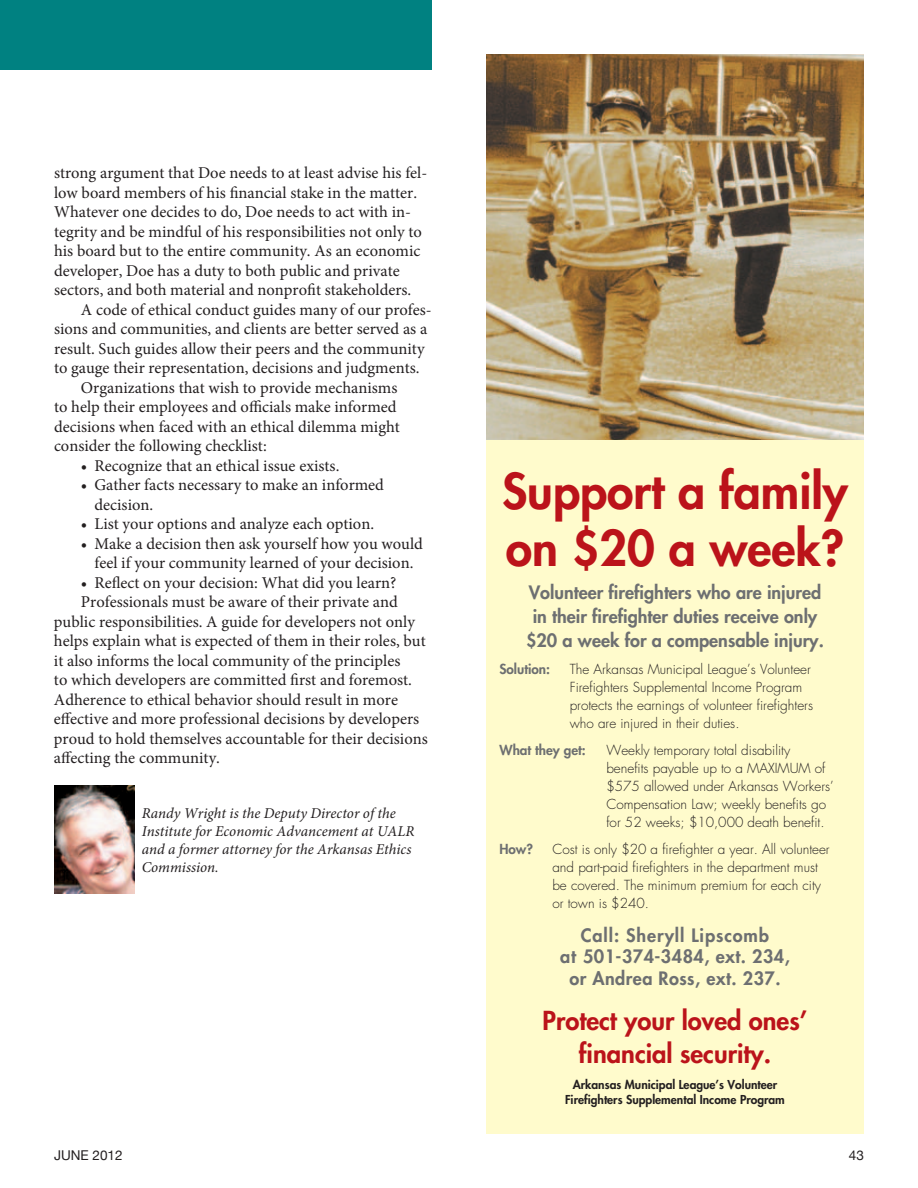
<style>
.page{position:relative;width:918px;height:1188px;background:#fff}
.page>*{position:absolute;margin:0;border:0;box-sizing:border-box;transform-origin:0 0}
.t1{font:800 48px/57px "Futura";color:#bb131a}
.t2{font:800 25.5px/33px "Futura";color:#bb131a;text-align:center}
.t3{font:800 18px/24px "Futura";color:#6d6f71;text-align:center}
.t4{font:800 18px/21.6px "Futura";letter-spacing:.025em;color:#6d6f71;text-align:center}
.t5{font:16.5px/19.5px "Minion Pro";color:#231f20}
.t6{font:italic 15px/18px "Minion Pro";color:#231f20}
.t7{font:300 13.5px/18px "Futura";color:#231f20}
.t8{font:800 13.5px "Futura";color:#6d6f71}
.t9{font:13.5px "Helvetica Neue";color:#231f20}
.t10{font:800 12px/14.4px "Futura";color:#231f20;text-align:center}
</style>
<div class="page">
<img style="left:54px;top:786px;width:81px;height:108px">
<img style="left:486px;top:54px;width:378px;height:386px">
<div style="left:486px;top:440px;width:378px;height:694px;background:#fffbcc"></div>
<div style="left:0;top:0;width:432px;height:69px;background:#008181"></div>
<p class="t5" style="left:54px;top:163px;width:375px">strong argument that Doe needs to at least advise his fel-</p>
<p class="t5" style="left:54px;top:183px;width:365px">low board members of his financial stake in the matter.</p>
<p class="t5" style="left:54px;top:202px;width:359px">Whatever one decides to do, Doe needs to act with in-</p>
<p class="t5" style="left:54px;top:222px;width:369px">tegrity and be mindful of his responsibilities not only to</p>
<p class="t5" style="left:54px;top:241px;width:368px">his board but to the entire community. As an economic</p>
<p class="t5" style="left:54px;top:261px;width:347px">developer, Doe has a duty to both public and private</p>
<p class="t5" style="left:54px;top:280px;width:359px">sectors, and both material and nonprofit stakeholders.</p>
<p class="t5" style="left:81px;top:300px;width:352px">A code of ethical conduct guides many of our profes-</p>
<p class="t5" style="left:54px;top:319px;width:375px">sions and communities, and clients are better served as a</p>
<p class="t5" style="left:54px;top:339px;width:372px">result. Such guides allow their peers and the community</p>
<p class="t5" style="left:54px;top:358px;width:367px">to gauge their representation, decisions and judgments.</p>
<p class="t5" style="left:81px;top:378px;width:318px">Organizations that wish to provide mechanisms</p>
<p class="t5" style="left:54px;top:397px;width:344px">to help their employees and officials make informed</p>
<p class="t5" style="left:54px;top:417px;width:347px">decisions when faced with an ethical dilemma might</p>
<p class="t5" style="left:54px;top:436px;width:214px">consider the following checklist:</p>
<p class="t5" style="left:81px;top:456px;width:260px">• Recognize that an ethical issue exists.</p>
<p class="t5" style="left:94px;top:475px;width:291px;text-indent:-13px">• Gather facts necessary to make an informed decision.</p>
<p class="t5" style="left:81px;top:514px;width:295px">• List your options and analyze each option.</p>
<p class="t5" style="left:81px;top:534px;width:343px;text-align:center">• Make a decision then ask yourself how you would feel if your community learned of your decision.</p>
<p class="t5" style="left:81px;top:573px;width:317px">• Reflect on your decision: What did you learn?</p>
<p class="t5" style="left:81px;top:592px;width:318px">Professionals must be aware of their private and</p>
<p class="t5" style="left:54px;top:612px;width:362px">public responsibilities. A guide for developers not only</p>
<p class="t5" style="left:54px;top:631px;width:373px">helps explain what is expected of them in their roles, but</p>
<p class="t5" style="left:54px;top:651px;width:348px">it also informs the local community of the principles</p>
<p class="t5" style="left:54px;top:670px;width:360px">to which developers are committed first and foremost.</p>
<p class="t5" style="left:54px;top:690px;width:346px">Adherence to ethical behavior should result in more</p>
<p class="t5" style="left:54px;top:709px;width:367px">effective and more professional decisions by developers</p>
<p class="t5" style="left:54px;top:729px;width:375px">proud to hold themselves accountable for their decisions</p>
<p class="t5" style="left:54px;top:748px;width:168px">affecting the community.</p>
<p class="t6" style="left:142px;top:804px;width:274px">Randy Wright is the Deputy Director of the Institute for Economic Advancement at UALR and a former attorney for the Arkansas Ethics Commission.</p>
<h1 class="t1" style="left:502px;top:462px;width:347px">Support a family on $20 a week?</h1>
<p class="t3" style="left:526px;top:580px;width:299px">Volunteer firefighters who are injured in their firefighter duties receive only $20 a week for a compensable injury.</p>
<p class="t8" style="left:500px;top:660px;width:52px">Solution:</p>
<p class="t7" style="left:570px;top:660px;width:245px">The Arkansas Municipal League’s Volunteer Firefighters Supplemental Income Program protects the earnings of volunteer firefighters who are injured in their duties.</p>
<p class="t8" style="left:500px;top:741px;width:88px">What they get:</p>
<p class="t7" style="left:606px;top:741px;width:229px">Weekly temporary total disability benefits payable up to a MAXIMUM of $575 allowed under Arkansas Workers’ Compensation Law; weekly benefits go for 52 weeks; $10,000 death benefit.</p>
<p class="t8" style="left:500px;top:840px;width:35px">How?</p>
<p class="t7" style="left:552px;top:840px;width:279px">Cost is only $20 a firefighter a year. All volunteer and part-paid firefighters in the department must be covered. The minimum premium for each city or town is $240.</p>
<p class="t4" style="left:560px;top:924px;width:231px">Call: Sheryll Lipscomb<br>at 501-374-3484, ext. 234, or Andrea Ross, ext. 237.</p>
<h2 class="t2" style="left:543px;top:1003px;width:266px">Protect your loved ones’ financial security.</h2>
<p class="t10" style="left:565px;top:1077px;width:221px">Arkansas Municipal League’s Volunteer<br>Firefighters Supplemental Income Program</p>
<p class="t9" style="left:54px;top:1148px;width:70px">JUNE 2012</p>
<p class="t9" style="left:849px;top:1148px;width:17px">43</p>
</div>
